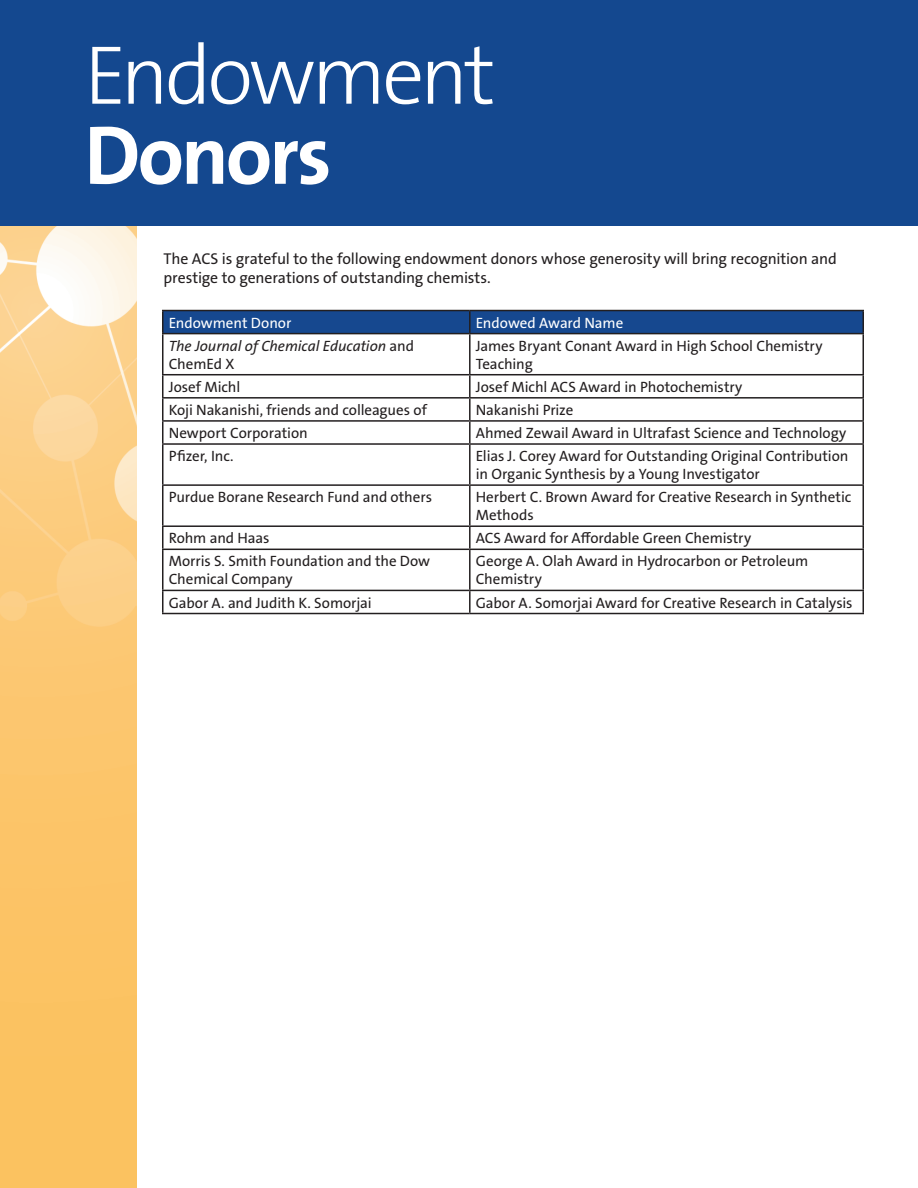
<style>
.page{position:relative;width:918px;height:1188px;background:#fff}
.page>*{position:absolute;margin:0;border:0;box-sizing:border-box;transform-origin:0 0}
.header__black{font:300 84.15px "The Sans ACS W3";letter-spacing:-.05em;color:#fff}
.header__black-2{font:700 84.15px "The Sans ACS W7";letter-spacing:-.035em;color:#fff}
.t1{font:15.75px/18.9px "The Sans ACS W5 Plain";letter-spacing:-.005em;color:#231f20}
.t2{font:15px/18px "The Sans ACS W5 Plain";letter-spacing:-.005em;color:#231f20}
.t3{font:italic 15px/18px "The Sans ACS W5 Plain";color:#231f20}
.t4{font:15px "The Sans ACS W5 Plain";letter-spacing:-.005em;color:#fff}
.s1{font-style:normal}
</style>
<div class="page">
<img style="left:0;top:225px;width:136px;height:963px">
<div style="left:0;top:0;width:918px;height:225px;background:#14488f"></div>
<svg style="left:164px;top:311px;width:698px;height:22px;background:#16478c"></svg>
<hr style="left:162px;top:310px;width:308px;height:1px;background:#231f20">
<hr style="left:162px;top:311px;width:2px;height:22px;background:#231f20">
<hr style="left:470px;top:310px;width:394px;height:1px;background:#231f20">
<hr style="left:469px;top:311px;width:2px;height:22px;background:#231f20">
<hr style="left:862px;top:311px;width:2px;height:22px;background:#231f20">
<hr style="left:162px;top:333px;width:308px;height:1px;background:#231f20">
<hr style="left:162px;top:334px;width:2px;height:40px;background:#231f20">
<hr style="left:470px;top:333px;width:394px;height:1px;background:#231f20">
<hr style="left:469px;top:334px;width:2px;height:40px;background:#231f20">
<hr style="left:862px;top:334px;width:2px;height:40px;background:#231f20">
<hr style="left:162px;top:374px;width:308px;height:1px;background:#231f20">
<hr style="left:162px;top:375px;width:2px;height:22px;background:#231f20">
<hr style="left:470px;top:374px;width:394px;height:1px;background:#231f20">
<hr style="left:469px;top:375px;width:2px;height:22px;background:#231f20">
<hr style="left:862px;top:375px;width:2px;height:22px;background:#231f20">
<hr style="left:162px;top:397px;width:308px;height:2px;background:#231f20">
<hr style="left:162px;top:399px;width:2px;height:21px;background:#231f20">
<hr style="left:470px;top:397px;width:394px;height:2px;background:#231f20">
<hr style="left:469px;top:399px;width:2px;height:21px;background:#231f20">
<hr style="left:862px;top:399px;width:2px;height:21px;background:#231f20">
<hr style="left:162px;top:420px;width:308px;height:2px;background:#231f20">
<hr style="left:162px;top:422px;width:2px;height:21px;background:#231f20">
<hr style="left:470px;top:420px;width:394px;height:2px;background:#231f20">
<hr style="left:469px;top:422px;width:2px;height:21px;background:#231f20">
<hr style="left:862px;top:422px;width:2px;height:21px;background:#231f20">
<hr style="left:162px;top:443px;width:308px;height:2px;background:#231f20">
<hr style="left:162px;top:445px;width:2px;height:39px;background:#231f20">
<hr style="left:470px;top:443px;width:394px;height:2px;background:#231f20">
<hr style="left:469px;top:445px;width:2px;height:39px;background:#231f20">
<hr style="left:862px;top:445px;width:2px;height:39px;background:#231f20">
<hr style="left:162px;top:484px;width:308px;height:2px;background:#231f20">
<hr style="left:162px;top:486px;width:2px;height:39px;background:#231f20">
<hr style="left:470px;top:484px;width:394px;height:2px;background:#231f20">
<hr style="left:469px;top:486px;width:2px;height:39px;background:#231f20">
<hr style="left:862px;top:486px;width:2px;height:39px;background:#231f20">
<hr style="left:162px;top:525px;width:308px;height:2px;background:#231f20">
<hr style="left:162px;top:527px;width:2px;height:22px;background:#231f20">
<hr style="left:470px;top:525px;width:394px;height:2px;background:#231f20">
<hr style="left:469px;top:527px;width:2px;height:22px;background:#231f20">
<hr style="left:862px;top:527px;width:2px;height:22px;background:#231f20">
<hr style="left:162px;top:549px;width:308px;height:1px;background:#231f20">
<hr style="left:162px;top:550px;width:2px;height:40px;background:#231f20">
<hr style="left:470px;top:549px;width:394px;height:1px;background:#231f20">
<hr style="left:469px;top:550px;width:2px;height:40px;background:#231f20">
<hr style="left:862px;top:550px;width:2px;height:40px;background:#231f20">
<hr style="left:162px;top:590px;width:308px;height:1px;background:#231f20">
<hr style="left:162px;top:591px;width:2px;height:22px;background:#231f20">
<hr style="left:470px;top:590px;width:394px;height:1px;background:#231f20">
<hr style="left:469px;top:591px;width:2px;height:22px;background:#231f20">
<hr style="left:862px;top:591px;width:2px;height:22px;background:#231f20">
<hr style="left:162px;top:613px;width:308px;height:1px;background:#231f20">
<hr style="left:470px;top:613px;width:394px;height:1px;background:#231f20">
<p class="header__black" style="left:84px;top:21px;width:413px">Endowment</p>
<p class="header__black-2" style="left:84px;top:101px;width:249px">Donors</p>
<p class="t1" style="left:164px;top:249px;width:675px">The ACS is grateful to the following endowment donors whose generosity will bring recognition and prestige to generations of outstanding chemists.</p>
<p class="t4" style="left:169px;top:313px;width:124px">Endowment Donor</p>
<p class="t4" style="left:476px;top:313px;width:149px">Endowed Award Name</p>
<p class="t3" style="left:169px;top:337px;width:247px">The Journal of Chemical Education <span class="s1">and<br>ChemEd X</span></p>
<p class="t2" style="left:476px;top:337px;width:348px">James Bryant Conant Award in High School Chemistry<br>Teaching</p>
<p class="t2" style="left:169px;top:378px;width:73px">Josef Michl</p>
<p class="t2" style="left:476px;top:378px;width:268px">Josef Michl ACS Award in Photochemistry</p>
<p class="t2" style="left:169px;top:401px;width:260px">Koji Nakanishi, friends and colleagues of</p>
<p class="t2" style="left:476px;top:401px;width:99px">Nakanishi Prize</p>
<p class="t2" style="left:169px;top:424px;width:141px">Newport Corporation</p>
<p class="t2" style="left:476px;top:424px;width:372px">Ahmed Zewail Award in Ultrafast Science and Technology</p>
<p class="t2" style="left:169px;top:447px;width:66px">Pfizer, Inc.</p>
<p class="t2" style="left:476px;top:447px;width:374px">Elias J. Corey Award for Outstanding Original Contribution in Organic Synthesis by a Young Investigator</p>
<p class="t2" style="left:169px;top:488px;width:265px">Purdue Borane Research Fund and others</p>
<p class="t2" style="left:476px;top:488px;width:377px">Herbert C. Brown Award for Creative Research in Synthetic<br>Methods</p>
<p class="t2" style="left:169px;top:529px;width:102px">Rohm and Haas</p>
<p class="t2" style="left:476px;top:529px;width:277px">ACS Award for Affordable Green Chemistry</p>
<p class="t2" style="left:169px;top:552px;width:263px">Morris S. Smith Foundation and the Dow<br>Chemical Company</p>
<p class="t2" style="left:476px;top:552px;width:334px">George A. Olah Award in Hydrocarbon or Petroleum<br>Chemistry</p>
<p class="t2" style="left:169px;top:594px;width:205px">Gabor A. and Judith K. Somorjai</p>
<p class="t2" style="left:476px;top:594px;width:378px">Gabor A. Somorjai Award for Creative Research in Catalysis</p>
</div>
